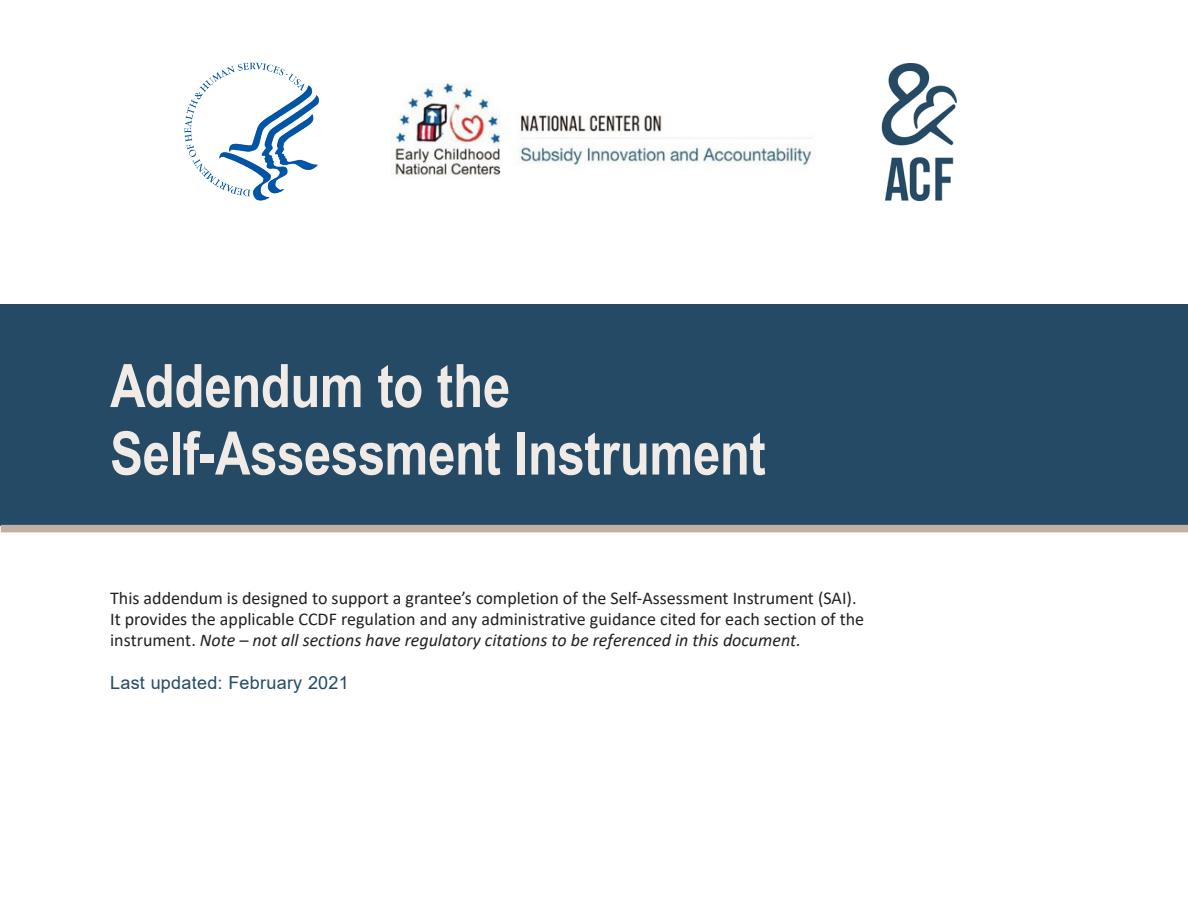
<style>
.page{position:relative;width:1188px;height:918px;background:#fff}
.page>*{position:absolute;margin:0;border:0;box-sizing:border-box;transform-origin:0 0}
.H1_Report_Title{font:700 60px/67.5px "Arial Narrow";letter-spacing:-.005em;color:#f0ebe7}
.P_CoverText{font:18px/21px "Calibri";color:#231f20}
.P_CoverText-2{font:18px "Arial";letter-spacing:.015em;color:#254b65}
.s1{font-style:italic}
</style>
<div class="page">
<div style="left:1px;top:304px;width:1187px;height:222px;background:#244a65"></div>
<img style="left:184px;top:62px;width:135px;height:139px">
<img style="left:392px;top:84px;width:420px;height:92px">
<img style="left:881px;top:64px;width:76px;height:136px">
<div style="left:1px;top:525px;width:1187px;height:7px;background:#bfb0a3"></div>
<h1 class="H1_Report_Title" style="left:110px;top:349px;width:657px">Addendum to the<br>Self-Assessment Instrument</h1>
<p class="P_CoverText" style="left:110px;top:587px;width:756px">This addendum is designed to support a grantee’s completion of the Self-Assessment Instrument (SAI).<br>It provides the applicable CCDF regulation and any administrative guidance cited for each section of the instrument. <span class="s1">Note – not all sections have regulatory citations to be referenced in this document.</span></p>
<p class="P_CoverText-2" style="left:110px;top:670px;width:240px">Last updated: February 2021</p>
</div>
